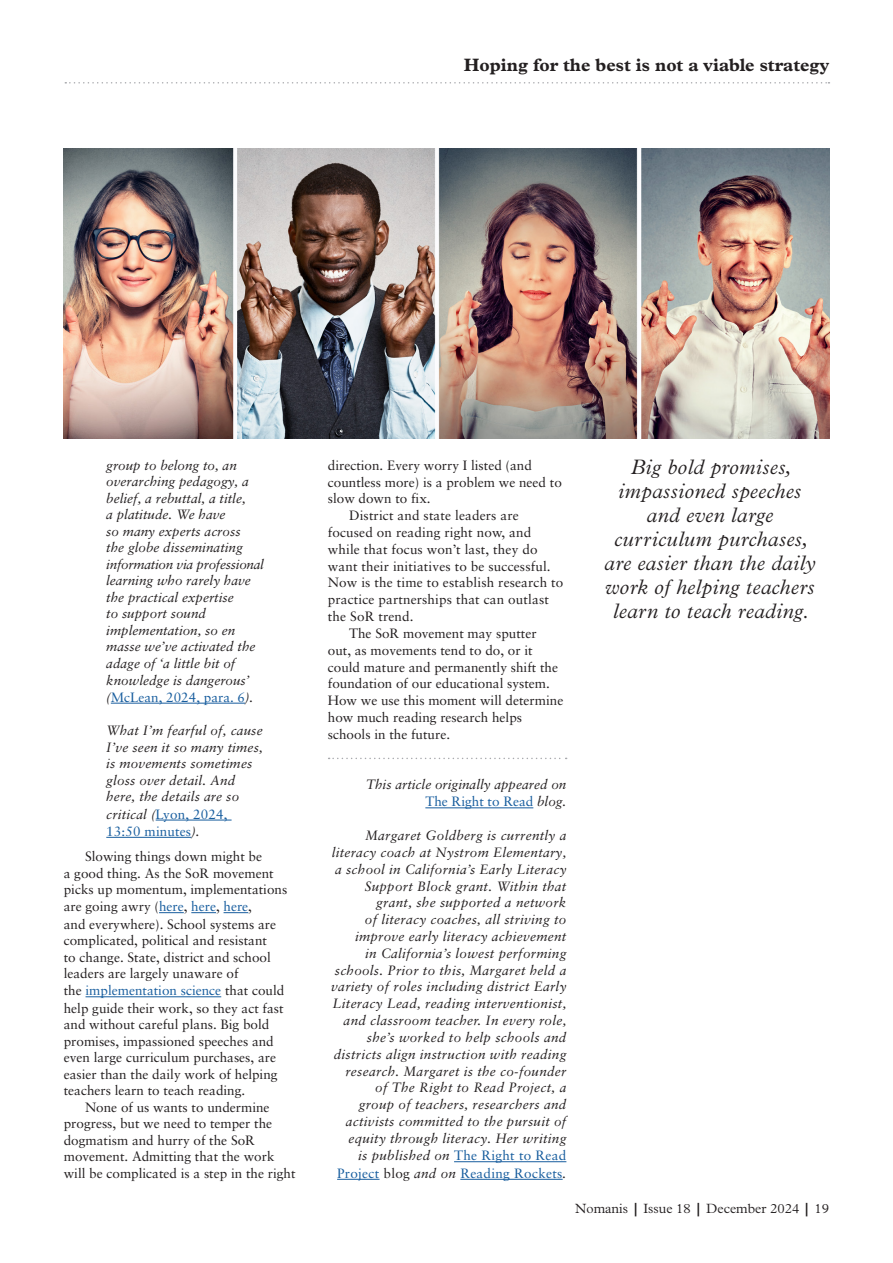
<style>
.page{position:relative;width:893px;height:1263px;background:#fff}
.page>*{position:absolute;margin:0;border:0;box-sizing:border-box;transform-origin:0 0}
.PULL_QUOTE{font:italic 300 21px/24px "Plantin MT Pro";letter-spacing:.02em;color:#231f20;text-align:center}
.t1{font:700 18px "Plantin MT Pro";color:#231f20}
.BODY_INDENT{font:13.5px/16.8px "Sabon LT Pro";color:#231f20}
.BODY_INDENT-2{font:italic 13.5px/17px "Sabon LT Pro";letter-spacing:.02em;color:#231f20;text-align:right}
.SPEECH{font:italic 13.5px/16.5px "Sabon LT Pro";color:#231f20}
.END_STORY{font:italic 13.5px/17.5px "Sabon LT Pro";color:#231f20;text-align:right}
.t2{font:300 13.5px "Plantin MT Pro";color:#231f20}
.s1{font-style:normal;color:#175d9e}
.s2{color:#175d9e}
.s3{font-style:normal}
.s4{font-weight:700}
</style>
<div class="page">
<svg style="left:65px;top:82px;width:764px;height:2px"></svg>
<hr style="left:111px;top:703px;width:134px;height:1px;background:#175d9e">
<hr style="left:156px;top:820px;width:76px;height:1px;background:#175d9e">
<hr style="left:106px;top:837px;width:85px;height:1px;background:#175d9e">
<svg style="left:159px;top:912px;width:25px;height:1px"></svg>
<svg style="left:191px;top:912px;width:25px;height:1px"></svg>
<svg style="left:224px;top:912px;width:24px;height:1px"></svg>
<hr style="left:86px;top:996px;width:135px;height:1px;background:#175d9e">
<svg style="left:329px;top:758px;width:238px;height:1px"></svg>
<hr style="left:425px;top:807px;width:108px;height:1px;background:#175d9e">
<hr style="left:454px;top:1161px;width:112px;height:1px;background:#175d9e">
<hr style="left:337px;top:1179px;width:42px;height:1px;background:#175d9e">
<hr style="left:460px;top:1179px;width:103px;height:1px;background:#175d9e">
<img style="left:64px;top:148px;width:765px;height:290px">
<p class="t1" style="left:464px;top:55px;width:367px">Hoping for the best is not a viable strategy</p>
<p class="SPEECH" style="left:106px;top:456px;width:159px">group to belong to, an overarching pedagogy, a belief, a rebuttal, a title,<br>a platitude. We have<br>so many experts across<br>the globe disseminating information via professional learning who rarely have the practical expertise<br>to support sound implementation, so en masse we’ve activated the adage of ‘a little bit of knowledge is dangerous’ (<span class="s1">McLean, 2024, para. 6</span>).</p>
<p class="SPEECH" style="left:106px;top:722px;width:158px">What I’m fearful of, cause<br>I’ve seen it so many times, is movements sometimes gloss over detail. And here, the details are so critical (<span class="s1">Lyon, 2024,<br>13:50 minutes</span>).</p>
<p class="BODY_INDENT" style="left:64px;top:847px;width:225px;text-indent:21px">Slowing things down might be<br>a good thing. As the SoR movement picks up momentum, implementations are going awry (<span class="s2">here</span>, <span class="s2">here</span>, <span class="s2">here</span>,<br>and everywhere). School systems are complicated, political and resistant<br>to change. State, district and school leaders are largely unaware of<br>the <span class="s2">implementation science</span> that could help guide their work, so they act fast and without careful plans. Big bold promises, impassioned speeches and even large curriculum purchases, are easier than the daily work of helping teachers learn to teach reading.</p>
<p class="BODY_INDENT" style="left:64px;top:1098px;width:233px;text-indent:21px">None of us wants to undermine progress, but we need to temper the dogmatism and hurry of the SoR movement. Admitting that the work will be complicated is a step in the right</p>
<p class="BODY_INDENT" style="left:328px;top:456px;width:236px">direction. Every worry I listed (and countless more) is a problem we need to slow down to fix.</p>
<p class="BODY_INDENT" style="left:328px;top:507px;width:237px;text-indent:21px">District and state leaders are focused on reading right now, and while that focus won’t last, they do want their initiatives to be successful.<br>Now is the time to establish research to practice partnerships that can outlast the SoR trend.</p>
<p class="BODY_INDENT" style="left:328px;top:624px;width:237px;text-indent:21px">The SoR movement may sputter<br>out, as movements tend to do, or it could mature and permanently shift the foundation of our educational system.<br>How we use this moment will determine how much reading research helps schools in the future.</p>
<p class="END_STORY" style="left:366px;top:775px;width:202px">This article originally appeared on<br><span class="s1">The Right to Read</span> blog.</p>
<p class="BODY_INDENT-2" style="left:331px;top:826px;width:237px">Margaret Goldberg is currently a literacy coach at Nystrom Elementary, a school in California’s Early Literacy Support Block grant. Within that grant, she supported a network<br>of literacy coaches, all striving to improve early literacy achievement<br>in California’s lowest performing schools. Prior to this, Margaret held a variety of roles including district Early Literacy Lead, reading interventionist, and classroom teacher. In every role, she’s worked to help schools and districts align instruction with reading research. Margaret is the co-founder of The Right to Read Project, a<br>group of teachers, researchers and activists committed to the pursuit of equity through literacy. Her writing<br>is published on <span class="s1">The Right to Read Project</span> <span class="s3">blog</span> and on <span class="s1">Reading Rockets</span>.</p>
<p class="PULL_QUOTE" style="left:604px;top:455px;width:213px">Big bold promises, impassioned speeches and even large curriculum purchases, are easier than the daily work of helping teachers learn to teach reading.</p>
<p class="t2" style="left:575px;top:1200px;width:255px">Nomanis <span class="s4">|</span> Issue 18 <span class="s4">|</span> December 2024 <span class="s4">|</span> 19</p>
</div>
